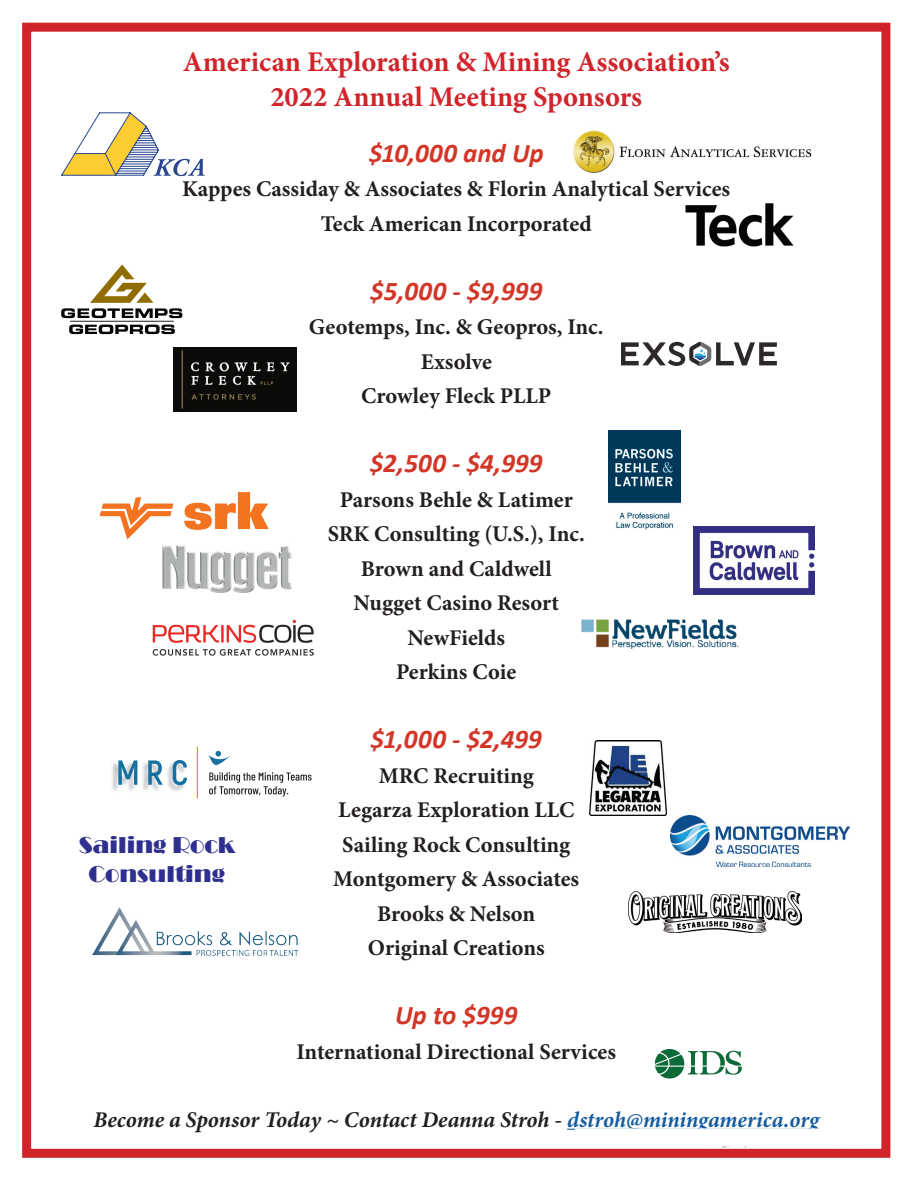
<style>
.page{position:relative;width:918px;height:1188px;background:#fff}
.page>*{position:absolute;margin:0;border:0;box-sizing:border-box;transform-origin:0 0}
.t1{font:700 28.5px/34.2px "Minion Pro";color:#d1232a;text-align:center}
.t2{font:italic 700 27px "Calibri";letter-spacing:.005em;color:#d33627}
.t3{font:23.7px/28.3px "Broadway";color:#2f2f8f;text-align:center}
.t4{font:700 22.5px/34.5px "Minion Pro";color:#231f20;text-align:center}
.t5{font:italic 700 22.5px "Minion Pro";letter-spacing:-.005em;color:#231f20}
.s1{color:#175d9e}
</style>
<div class="page">
<hr style="left:567px;top:1129px;width:252px;height:1px;background:#175d9e">
<img style="left:608px;top:431px;width:72px;height:99px">
<img style="left:671px;top:816px;width:179px;height:50px">
<svg style="left:655px;top:1049px;width:87px;height:30px"></svg>
<svg style="left:69px;top:325px;width:106px;height:9px"></svg>
<svg style="left:61px;top:264px;width:121px;height:54px"></svg>
<hr style="left:70px;top:321px;width:104px;height:1px;background:#231f20">
<img style="left:162px;top:545px;width:130px;height:48px">
<svg style="left:61px;top:112px;width:144px;height:64px"></svg>
<img style="left:573px;top:130px;width:239px;height:43px">
<img style="left:173px;top:347px;width:124px;height:64px">
<img style="left:589px;top:741px;width:78px;height:75px">
<img style="left:628px;top:892px;width:173px;height:41px">
<img style="left:685px;top:203px;width:109px;height:44px">
<img style="left:581px;top:619px;width:158px;height:30px">
<img style="left:100px;top:492px;width:169px;height:48px">
<img style="left:153px;top:619px;width:160px;height:36px">
<div style="left:575px;top:1128px;width:296px;height:19px;background:#fff;border:2px solid #fff"></div>
<hr style="left:197px;top:747px;width:1px;height:51px;background:#c6932b">
<svg style="left:209px;top:772px;width:103px;height:25px"></svg>
<svg style="left:209px;top:751px;width:21px;height:14px"></svg>
<img style="left:112px;top:761px;width:73px;height:30px">
<svg style="left:118px;top:760px;width:19px;height:25px"></svg>
<svg style="left:148px;top:760px;width:15px;height:25px"></svg>
<svg style="left:173px;top:760px;width:14px;height:25px"></svg>
<svg style="left:621px;top:342px;width:156px;height:24px"></svg>
<img style="left:693px;top:527px;width:122px;height:67px">
<img style="left:93px;top:908px;width:205px;height:48px">
<div style="left:22px;top:23px;width:868px;height:1135px;border:9px solid #d1232a"></div>
<p class="t1" style="left:183px;top:45px;width:548px">American Exploration &amp; Mining Association’s<br>2022 Annual Meeting Sponsors</p>
<p class="t2" style="left:369px;top:134px;width:177px">$10,000 and Up</p>
<p class="t4" style="left:182px;top:172px;width:549px">Kappes Cassiday &amp; Associates &amp; Florin Analytical Services<br>Teck American Incorporated</p>
<p class="t2" style="left:370px;top:272px;width:174px">$5,000 - $9,999</p>
<p class="t4" style="left:309px;top:310px;width:296px">Geotemps, Inc. &amp; Geopros, Inc.<br>Exsolve<br>Crowley Fleck PLLP</p>
<p class="t3" style="left:79px;top:831px;width:158px">Sailing Rock<br>Consulting</p>
<p class="t2" style="left:370px;top:444px;width:174px">$2,500 - $4,999</p>
<p class="t4" style="left:328px;top:482px;width:259px">Parsons Behle &amp; Latimer<br>SRK Consulting (U.S.), Inc.<br>Brown and Caldwell<br>Nugget Casino Resort<br>NewFields<br>Perkins Coie</p>
<p class="t2" style="left:371px;top:720px;width:173px">$1,000 - $2,499</p>
<p class="t4" style="left:333px;top:758px;width:247px">MRC Recruiting<br>Legarza Exploration LLC<br>Sailing Rock Consulting<br>Montgomery &amp; Associates<br>Brooks &amp; Nelson<br>Original Creations</p>
<p class="t2" style="left:395px;top:996px;width:124px">Up to $999</p>
<p class="t4" style="left:296px;top:1034px;width:321px">International Directional Services</p>
<p class="t5" style="left:93px;top:1104px;width:727px">Become a Sponsor Today ~ Contact Deanna Stroh - <span class="s1">dstroh@miningamerica.org</span></p>
</div>
